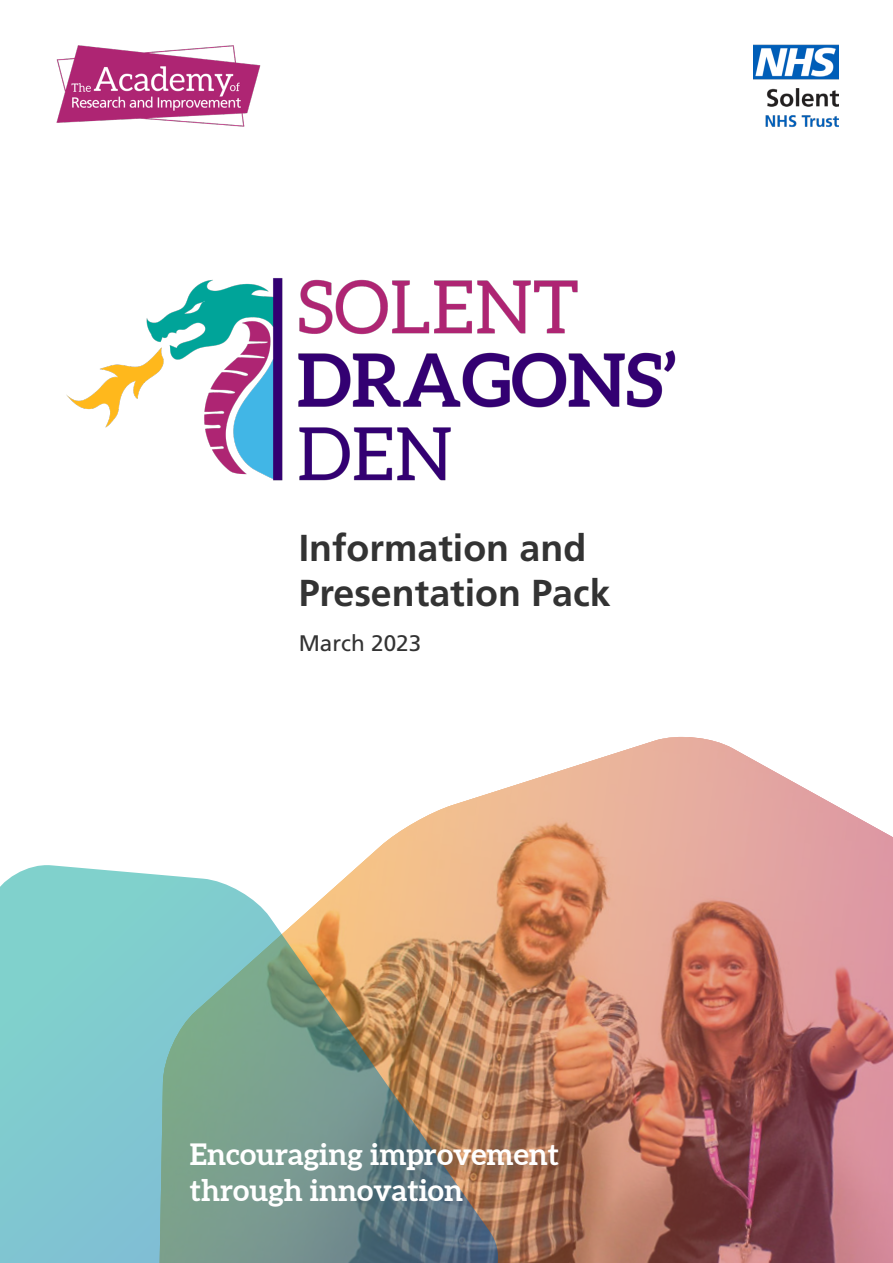
<style>
.page{position:relative;width:893px;height:1263px;background:#fff}
.page>*{position:absolute;margin:0;border:0;box-sizing:border-box;transform-origin:0 0}
.t1{font:700 37.5px/45px "Frutiger LT Std";color:#333}
.t2{font:700 30px/36px "Aleo";color:#fff}
.t3{font:22.5px "Frutiger LT Std";color:#333}
</style>
<div class="page">
<img style="left:67px;top:278px;width:609px;height:203px">
<img style="left:754px;top:44px;width:85px;height:83px">
<img style="left:56px;top:45px;width:205px;height:82px">
<img style="left:361px;top:736px;width:532px;height:527px">
<svg style="left:0;top:863px;width:504px;height:400px;background:#91ac9f"></svg>
<p class="t1" style="left:299px;top:525px;width:313px">Information and<br>Presentation Pack</p>
<p class="t3" style="left:299px;top:629px;width:124px">March 2023</p>
<p class="t2" style="left:190px;top:1137px;width:371px">Encouraging improvement through innovation</p>
</div>
